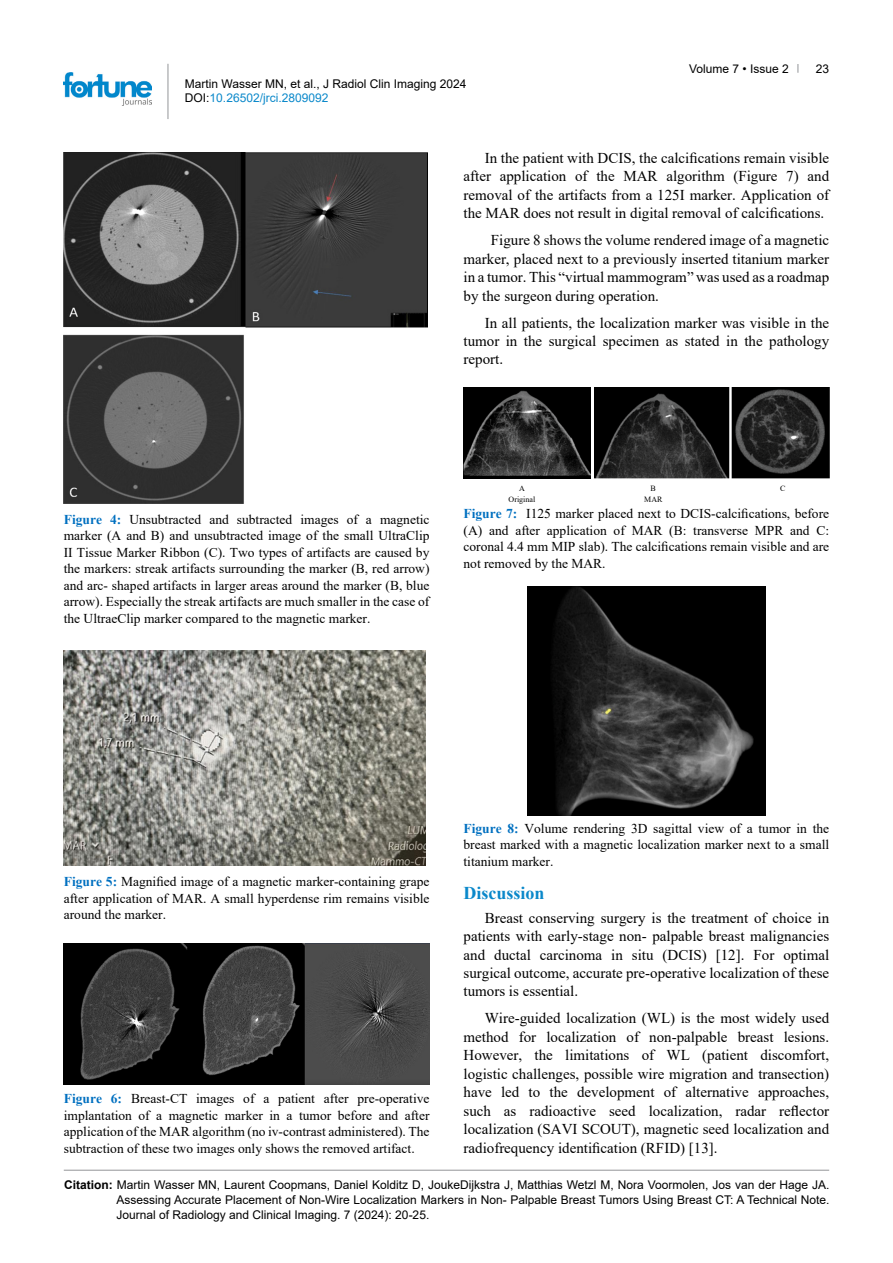
<style>
.page{position:relative;width:893px;height:1263px;background:#fff}
.page>*{position:absolute;margin:0;border:0;box-sizing:border-box;transform-origin:0 0}
.t1{font:700 18px "Times New Roman";color:#0a88ca}
.t2{font:15px/18.5px "Times New Roman";color:#000;text-align:justify}
.t3{font:13.5px/16.5px "Times New Roman";color:#000;text-align:justify}
.t4{font:12px/15px "Arial";color:#000}
.t5{font:7.95px "Times New Roman";color:#000}
.s1{color:#0a88ca}
.s2{font-weight:700;color:#0070c0}
.s3{font-weight:700}
</style>
<div class="page">
<hr style="left:168px;top:64px;width:1px;height:55px;background:#939598">
<img style="left:64px;top:72px;width:88px;height:33px">
<hr style="left:64px;top:1170px;width:765px;height:1px;background:#939598">
<img style="left:64px;top:152px;width:363px;height:351px">
<img style="left:64px;top:651px;width:362px;height:214px">
<img style="left:463px;top:388px;width:127px;height:91px">
<img style="left:595px;top:388px;width:234px;height:91px">
<img style="left:527px;top:586px;width:238px;height:229px">
<img style="left:64px;top:944px;width:365px;height:141px">
<p class="t4" style="left:185px;top:76px;width:283px;line-height:14.4px">Martin Wasser MN, et al., J Radiol Clin Imaging 2024<br>DOI:<span class="s1">10.26502/jrci.2809092</span></p>
<p class="t4" style="left:689px;top:61px;width:101px">Volume 7 • Issue 2</p>
<p class="t4" style="left:816px;top:61px;width:15px">23</p>
<p class="t2" style="left:463px;top:148px;width:367px;text-indent:21px">In the patient with DCIS, the calcifications remain visible after application of the MAR algorithm (Figure 7) and removal of the artifacts from a 125I marker. Application of the MAR does not result in digital removal of calcifications.</p>
<p class="t2" style="left:463px;top:230px;width:367px;text-indent:27px">Figure 8 shows the volume rendered image of a magnetic marker, placed next to a previously inserted titanium marker in a tumor. This “virtual mammogram” was used as a roadmap by the surgeon during operation.</p>
<p class="t2" style="left:463px;top:313px;width:367px;text-indent:21px">In all patients, the localization marker was visible in the tumor in the surgical specimen as stated in the pathology report.</p>
<p class="t3" style="left:64px;top:511px;width:367px"><span class="s2">Figure 4:</span> Unsubtracted and subtracted images of a magnetic marker (A and B) and unsubtracted image of the small UltraClip II Tissue Marker Ribbon (C). Two types of artifacts are caused by the markers: streak artifacts surrounding the marker (B, red arrow) and arc- shaped artifacts in larger areas around the marker (B, blue arrow). Especially the streak artifacts are much smaller in the case of the UltraeClip marker compared to the magnetic marker.</p>
<p class="t5" style="left:519px;top:483px;width:7px">A</p>
<p class="t5" style="left:651px;top:483px;width:7px">B</p>
<p class="t5" style="left:780px;top:483px;width:7px">C</p>
<p class="t5" style="left:509px;top:494px;width:28px">Original</p>
<p class="t5" style="left:644px;top:493px;width:20px">MAR</p>
<p class="t3" style="left:463px;top:505px;width:367px"><span class="s2">Figure 7:</span> I125 marker placed next to DCIS-calcifications, before (A) and after application of MAR (B: transverse MPR and C: coronal 4.4 mm MIP slab). The calcifications remain visible and are not removed by the MAR.</p>
<p class="t3" style="left:64px;top:873px;width:367px"><span class="s2">Figure 5:</span> Magnified image of a magnetic marker-containing grape after application of MAR. A small hyperdense rim remains visible around the marker.</p>
<p class="t3" style="left:64px;top:1090px;width:367px"><span class="s2">Figure 6:</span> Breast-CT images of a patient after pre-operative implantation of a magnetic marker in a tumor before and after application of the MAR algorithm (no iv-contrast administered). The subtraction of these two images only shows the removed artifact.</p>
<p class="t3" style="left:463px;top:819px;width:367px"><span class="s2">Figure 8:</span> Volume rendering 3D sagittal view of a tumor in the breast marked with a magnetic localization marker next to a small titanium marker.</p>
<p class="t1" style="left:463px;top:880px;width:83px">Discussion</p>
<p class="t2" style="left:463px;top:908px;width:367px;text-indent:21px">Breast conserving surgery is the treatment of choice in patients with early-stage non- palpable breast malignancies and ductal carcinoma in situ (DCIS) [12]. For optimal surgical outcome, accurate pre-operative localization of these tumors is essential.</p>
<p class="t2" style="left:463px;top:1009px;width:367px;text-indent:21px">Wire-guided localization (WL) is the most widely used method for localization of non-palpable breast lesions.<br>However, the limitations of WL (patient discomfort, logistic challenges, possible wire migration and transection) have led to the development of alternative approaches, such as radioactive seed localization, radar reflector localization (SAVI SCOUT), magnetic seed localization and radiofrequency identification (RFID) [13].</p>
<p class="t4" style="left:117px;top:1177px;width:715px;text-align:justify;text-indent:-52px"><span class="s3">Citation:</span> Martin Wasser MN, Laurent Coopmans, Daniel Kolditz D, JoukeDijkstra J, Matthias Wetzl M, Nora Voormolen, Jos van der Hage JA.<br>Assessing Accurate Placement of Non-Wire Localization Markers in Non- Palpable Breast Tumors Using Breast CT: A Technical Note.<br>Journal of Radiology and Clinical Imaging. 7 (2024): 20-25.</p>
</div>
